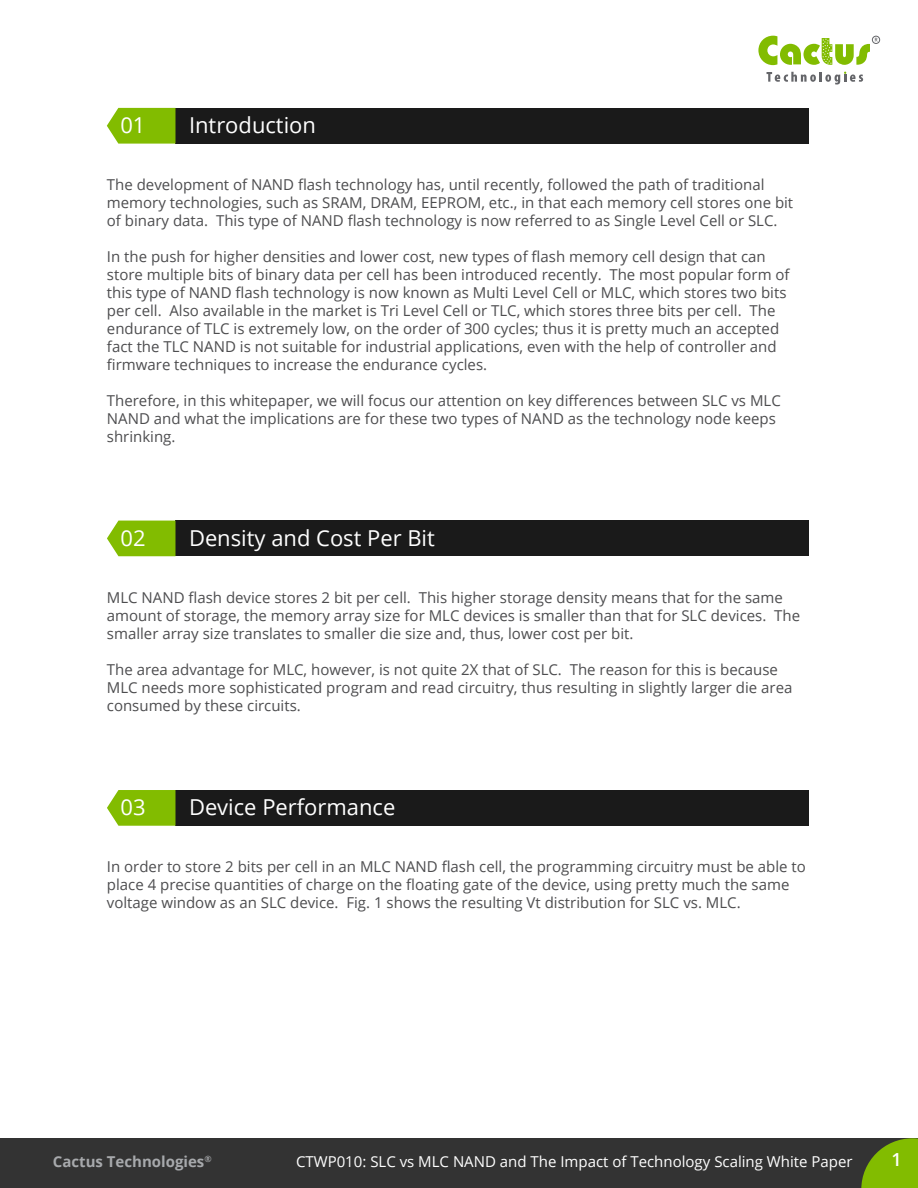
<style>
.page{position:relative;width:918px;height:1188px;background:#fff}
.page>*{position:absolute;margin:0;border:0;box-sizing:border-box;transform-origin:0 0}
.t1{font:21.9px "Open Sans";color:#fff}
.t2{font:600 18px "Open Sans";color:#fff}
.t3{font:15px/18px "Open Sans";color:#4d4d4f}
.t4{font:15px "Open Sans";color:#fff}
.t5{font:700 15px "Open Sans";color:#a7a9ac}
.t6{font:600 8.7px "Open Sans";color:#a7a9ac}
</style>
<div class="page">
<div style="left:0;top:1138px;width:918px;height:50px;background:#333"></div>
<svg style="left:861px;top:1138px;width:57px;height:50px"></svg>
<svg style="left:767px;top:72px;width:96px;height:13px"></svg>
<svg style="left:758px;top:36px;width:120px;height:29px"></svg>
<div style="left:872px;top:36px;width:8px;height:8px;border:1px solid #646569;border-radius:50%"></div>
<div style="left:176px;top:108px;width:633px;height:36px;background:#1a1a1a"></div>
<svg style="left:107px;top:108px;width:68px;height:36px;background:#8dc217"></svg>
<div style="left:176px;top:521px;width:633px;height:35px;background:#1a1a1a"></div>
<svg style="left:107px;top:521px;width:68px;height:35px;background:#8cc114"></svg>
<div style="left:176px;top:790px;width:633px;height:36px;background:#1a1a1a"></div>
<svg style="left:107px;top:790px;width:68px;height:36px;background:#8dc217"></svg>
<h1 class="t1" style="left:120px;top:110px;width:27px">01</h1>
<h1 class="t1" style="left:189px;top:110px;width:128px">Introduction</h1>
<p class="t3" style="left:107px;top:175px;width:688px">The development of NAND flash technology has, until recently, followed the path of traditional memory technologies, such as SRAM, DRAM, EEPROM, etc., in that each memory cell stores one bit of binary data. This type of NAND flash technology is now referred to as Single Level Cell or SLC.</p>
<p class="t3" style="left:107px;top:247px;width:684px">In the push for higher densities and lower cost, new types of flash memory cell design that can store multiple bits of binary data per cell has been introduced recently. The most popular form of this type of NAND flash technology is now known as Multi Level Cell or MLC, which stores two bits per cell. Also available in the market is Tri Level Cell or TLC, which stores three bits per cell. The endurance of TLC is extremely low, on the order of 300 cycles; thus it is pretty much an accepted fact the TLC NAND is not suitable for industrial applications, even with the help of controller and firmware techniques to increase the endurance cycles.</p>
<p class="t3" style="left:107px;top:391px;width:675px">Therefore, in this whitepaper, we will focus our attention on key differences between SLC vs MLC<br>NAND and what the implications are for these two types of NAND as the technology node keeps shrinking.</p>
<h1 class="t1" style="left:121px;top:523px;width:27px">02</h1>
<h1 class="t1" style="left:189px;top:523px;width:247px">Density and Cost Per Bit</h1>
<p class="t3" style="left:107px;top:588px;width:695px">MLC NAND flash device stores 2 bit per cell. This higher storage density means that for the same amount of storage, the memory array size for MLC devices is smaller than that for SLC devices. The smaller array size translates to smaller die size and, thus, lower cost per bit.</p>
<p class="t3" style="left:107px;top:660px;width:687px">The area advantage for MLC, however, is not quite 2X that of SLC. The reason for this is because<br>MLC needs more sophisticated program and read circuitry, thus resulting in slightly larger die area consumed by these circuits.</p>
<h1 class="t1" style="left:121px;top:792px;width:27px">03</h1>
<h1 class="t1" style="left:189px;top:792px;width:208px">Device Performance</h1>
<p class="t3" style="left:107px;top:857px;width:701px">In order to store 2 bits per cell in an MLC NAND flash cell, the programming circuitry must be able to place 4 precise quantities of charge on the floating gate of the device, using pretty much the same voltage window as an SLC device. Fig. 1 shows the resulting Vt distribution for SLC vs. MLC.</p>
<p class="t6" style="left:204px;top:1152px;width:9px">®</p>
<p class="t2" style="left:891px;top:1148px;width:12px">1</p>
<p class="t5" style="left:53px;top:1151px;width:153px">Cactus Technologies</p>
<p class="t4" style="left:296px;top:1151px;width:558px">CTWP010: SLC vs MLC NAND and The Impact of Technology Scaling White Paper</p>
</div>
